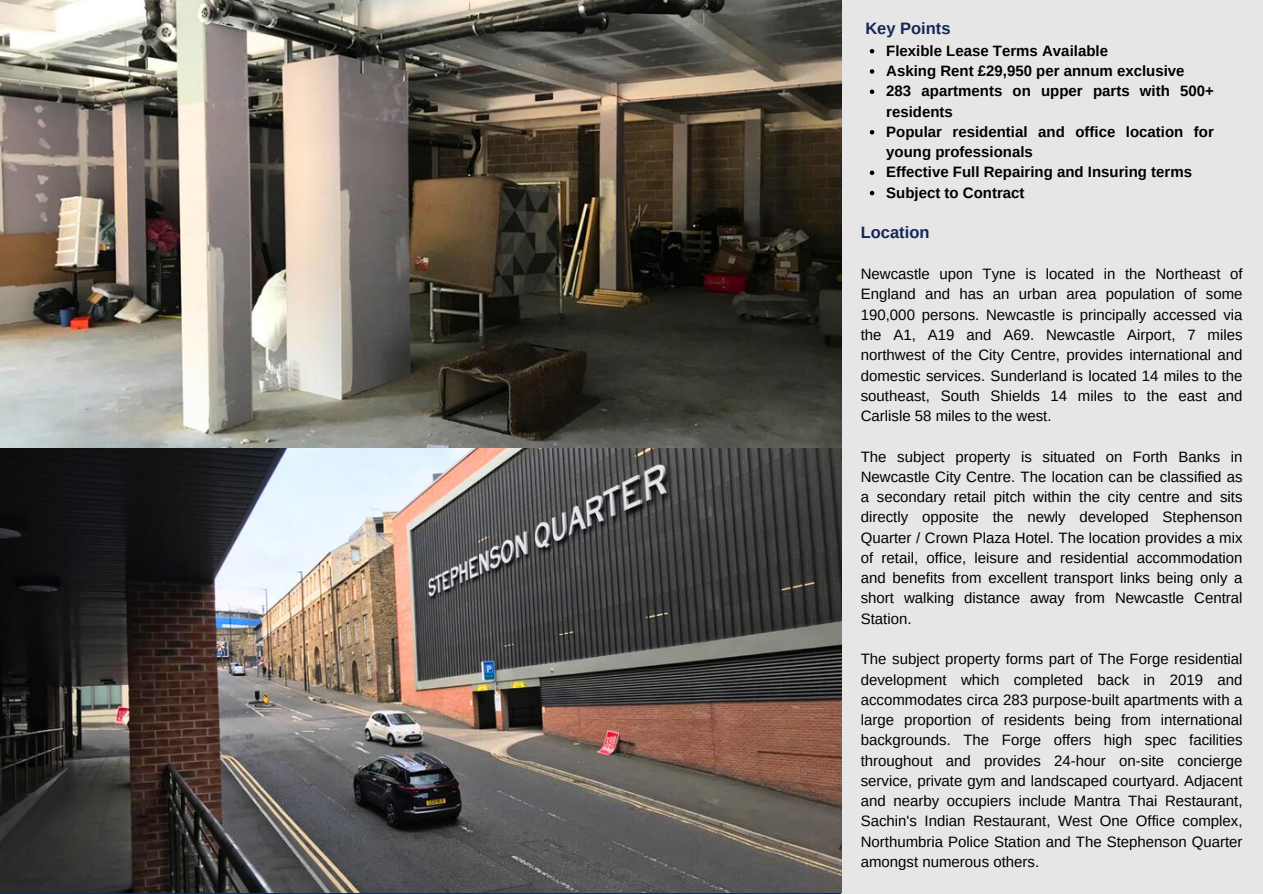
<style>
.page{position:relative;width:1263px;height:894px;background:#fff}
.page>*{position:absolute;margin:0;border:0;box-sizing:border-box;transform-origin:0 0}
.t1{font:700 16.5px "Arimo";color:#142757}
.t2{font:15px/20.2px "Arimo";color:#000;text-align:justify}
.t3{font:700 15px/20.2px "Arimo";color:#000}
</style>
<div class="page">
<div style="left:0;top:0;width:1263px;height:893px;background:#e6e6e6"></div>
<img style="left:0;top:447px;width:842px;height:445px">
<img style="left:0;top:0;width:842px;height:447px">
<svg style="left:870px;top:49px;width:4px;height:4px"></svg>
<svg style="left:870px;top:69px;width:4px;height:5px"></svg>
<svg style="left:870px;top:89px;width:4px;height:5px"></svg>
<svg style="left:870px;top:130px;width:4px;height:4px"></svg>
<svg style="left:870px;top:170px;width:4px;height:5px"></svg>
<svg style="left:870px;top:191px;width:4px;height:4px"></svg>
<p class="t1" style="left:865px;top:19px;width:87px">Key Points</p>
<p class="t3" style="left:886px;top:40px;width:223px">Flexible Lease Terms Available</p>
<p class="t3" style="left:886px;top:61px;width:300px">Asking Rent £29,950 per annum exclusive</p>
<h1 class="t3" style="left:886px;top:81px;width:329px">283 apartments on upper parts with 500+ residents</h1>
<p class="t3" style="left:886px;top:121px;width:329px">Popular residential and office location for young professionals</p>
<p class="t3" style="left:886px;top:162px;width:307px">Effective Full Repairing and Insuring terms</p>
<p class="t3" style="left:886px;top:182px;width:140px">Subject to Contract</p>
<h1 class="t1" style="left:861px;top:222px;width:70px">Location</h1>
<p class="t2" style="left:861px;top:264px;width:383px">Newcastle upon Tyne is located in the Northeast of England and has an urban area population of some 190,000 persons. Newcastle is principally accessed via the A1, A19 and A69. Newcastle Airport, 7 miles northwest of the City Centre, provides international and domestic services. Sunderland is located 14 miles to the southeast, South Shields 14 miles to the east and Carlisle 58 miles to the west.</p>
<p class="t2" style="left:861px;top:446px;width:383px">The subject property is situated on Forth Banks in Newcastle City Centre. The location can be classified as a secondary retail pitch within the city centre and sits directly opposite the newly developed Stephenson Quarter / Crown Plaza Hotel. The location provides a mix of retail, office, leisure and residential accommodation and benefits from excellent transport links being only a short walking distance away from Newcastle Central Station.</p>
<p class="t2" style="left:861px;top:648px;width:383px">The subject property forms part of The Forge residential development which completed back in 2019 and accommodates circa 283 purpose-built apartments with a large proportion of residents being from international backgrounds. The Forge offers high spec facilities throughout and provides 24-hour on-site concierge service, private gym and landscaped courtyard. Adjacent and nearby occupiers include Mantra Thai Restaurant, Sachin's Indian Restaurant, West One Office complex, Northumbria Police Station and The Stephenson Quarter amongst numerous others.</p>
</div>
